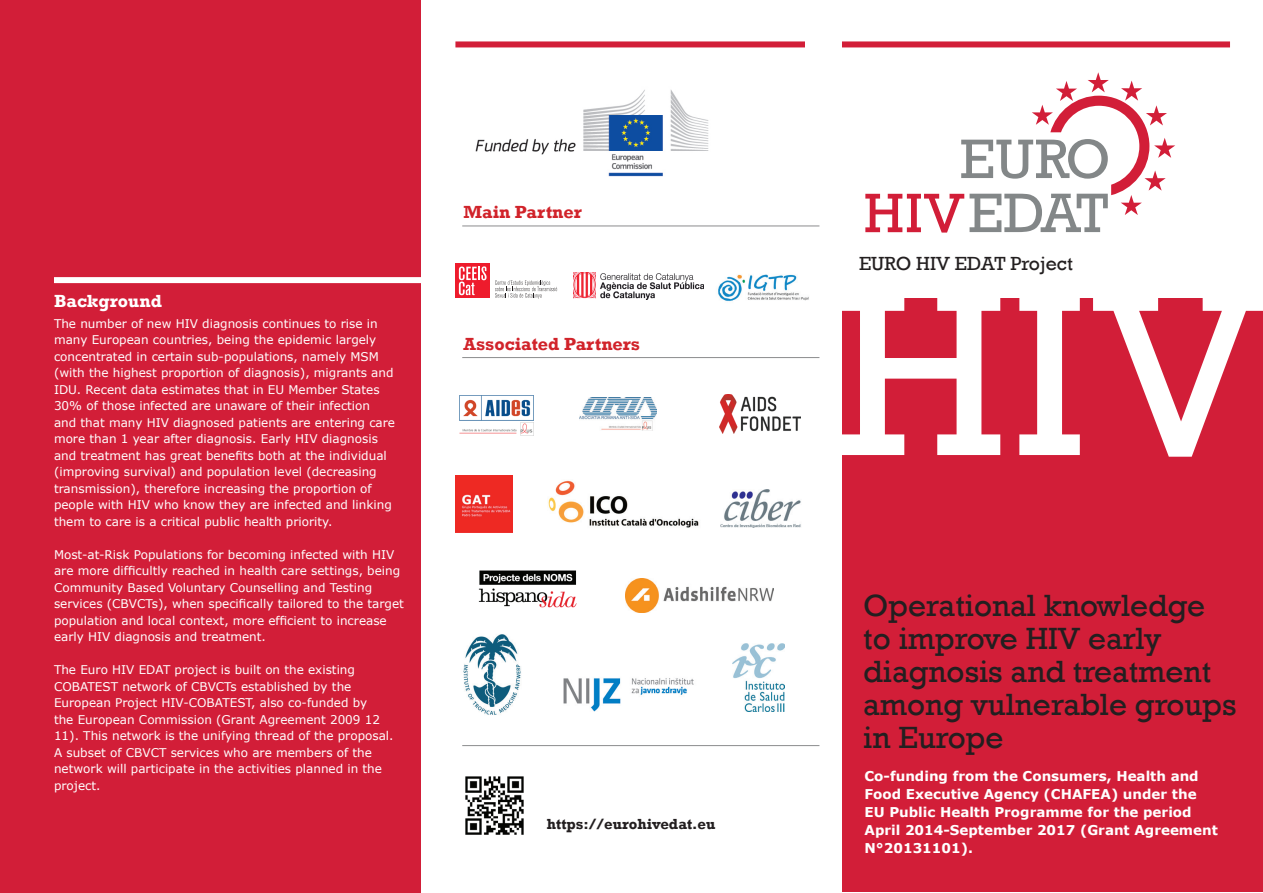
<style>
.page{position:relative;width:1263px;height:893px;background:#fff}
.page>*{position:absolute;margin:0;border:0;box-sizing:border-box;transform-origin:0 0}
.t1{font:31.5px/33px "Rockwell";color:#231f20}
.t2{font:19.5px "Rockwell";color:#231f20}
.t3{font:700 18px "Rockwell";color:#d1232a}
.t4{font:700 18px "Rockwell";color:#fff}
.t5{font:700 15px "Rockwell";color:#231f20}
.t6{font:700 13.5px/18px "Verdana";color:#fff}
.t7{font:12px/16.5px "Verdana";color:#fff}
</style>
<div class="page">
<div style="left:0;top:0;width:420px;height:893px;background:#d21e38"></div>
<div style="left:843px;top:299px;width:420px;height:593px;background:#d21e38"></div>
<img style="left:475px;top:89px;width:234px;height:88px">
<img style="left:574px;top:272px;width:130px;height:27px">
<img style="left:459px;top:395px;width:75px;height:41px">
<img style="left:580px;top:397px;width:76px;height:34px">
<img style="left:720px;top:395px;width:80px;height:39px">
<img style="left:455px;top:475px;width:57px;height:57px">
<img style="left:548px;top:480px;width:151px;height:48px">
<img style="left:463px;top:634px;width:58px;height:81px">
<img style="left:718px;top:274px;width:91px;height:28px">
<img style="left:721px;top:490px;width:80px;height:38px">
<img style="left:478px;top:570px;width:99px;height:38px">
<img style="left:625px;top:579px;width:149px;height:33px">
<img style="left:732px;top:644px;width:52px;height:67px">
<img style="left:563px;top:678px;width:131px;height:34px">
<hr style="left:462px;top:357px;width:357px;height:1px;background:#8b8c8d">
<hr style="left:462px;top:226px;width:357px;height:1px;background:#8b8c8d">
<hr style="left:462px;top:745px;width:357px;height:1px;background:#8b8c8d">
<svg style="left:842px;top:298px;width:158px;height:157px"></svg>
<svg style="left:1019px;top:298px;width:61px;height:157px"></svg>
<svg style="left:1093px;top:298px;width:170px;height:159px"></svg>
<img style="left:465px;top:776px;width:59px;height:59px">
<svg style="left:865px;top:72px;width:310px;height:161px"></svg>
<div style="left:842px;top:41px;width:388px;height:6px;background:#d21e38"></div>
<div style="left:455px;top:41px;width:350px;height:6px;background:#d21e38"></div>
<div style="left:54px;top:277px;width:367px;height:6px;background:#fff"></div>
<svg style="left:495px;top:280px;width:62px;height:19px"></svg>
<div style="left:455px;top:263px;width:35px;height:35px;background:#ee1b2c"></div>
<svg style="left:459px;top:266px;width:28px;height:29px"></svg>
<h3 class="t4" style="left:54px;top:290px;width:109px">Background</h3>
<p class="t7" style="left:54px;top:315px;width:343px">The number of new HIV diagnosis continues to rise in many European countries, being the epidemic largely concentrated in certain sub-populations, namely MSM (with the highest proportion of diagnosis), migrants and IDU. Recent data estimates that in EU Member States 30% of those infected are unaware of their infection and that many HIV diagnosed patients are entering care more than 1 year after diagnosis. Early HIV diagnosis and treatment has great benefits both at the individual (improving survival) and population level (decreasing transmission), therefore increasing the proportion of people with HIV who know they are infected and linking them to care is a critical public health priority.</p>
<p class="t7" style="left:54px;top:546px;width:351px">Most-at-Risk Populations for becoming infected with HIV are more difficultly reached in health care settings, being Community Based Voluntary Counselling and Testing services (CBVCTs), when specifically tailored to the target population and local context, more efficient to increase early HIV diagnosis and treatment.</p>
<p class="t7" style="left:54px;top:661px;width:341px">The Euro HIV EDAT project is built on the existing COBATEST network of CBVCTs established by the European Project HIV-COBATEST, also co-funded by<br>the European Commission (Grant Agreement 2009 12<br>11). This network is the unifying thread of the proposal.<br>A subset of CBVCT services who are members of the network will participate in the activities planned in the project.</p>
<h3 class="t3" style="left:463px;top:201px;width:120px">Main Partner</h3>
<h3 class="t3" style="left:463px;top:333px;width:178px">Associated Partners</h3>
<p class="t5" style="left:547px;top:815px;width:170px">https://eurohivedat.eu</p>
<h2 class="t2" style="left:859px;top:252px;width:215px">EURO HIV EDAT Project</h2>
<h1 class="t1" style="left:863px;top:589px;width:375px">Operational knowledge to improve HIV early diagnosis and treatment among vulnerable groups in Europe</h1>
<p class="t6" style="left:864px;top:767px;width:355px">Co-funding from the Consumers, Health and Food Executive Agency (CHAFEA) under the EU Public Health Programme for the period April 2014-September 2017 (Grant Agreement N°20131101).</p>
</div>
